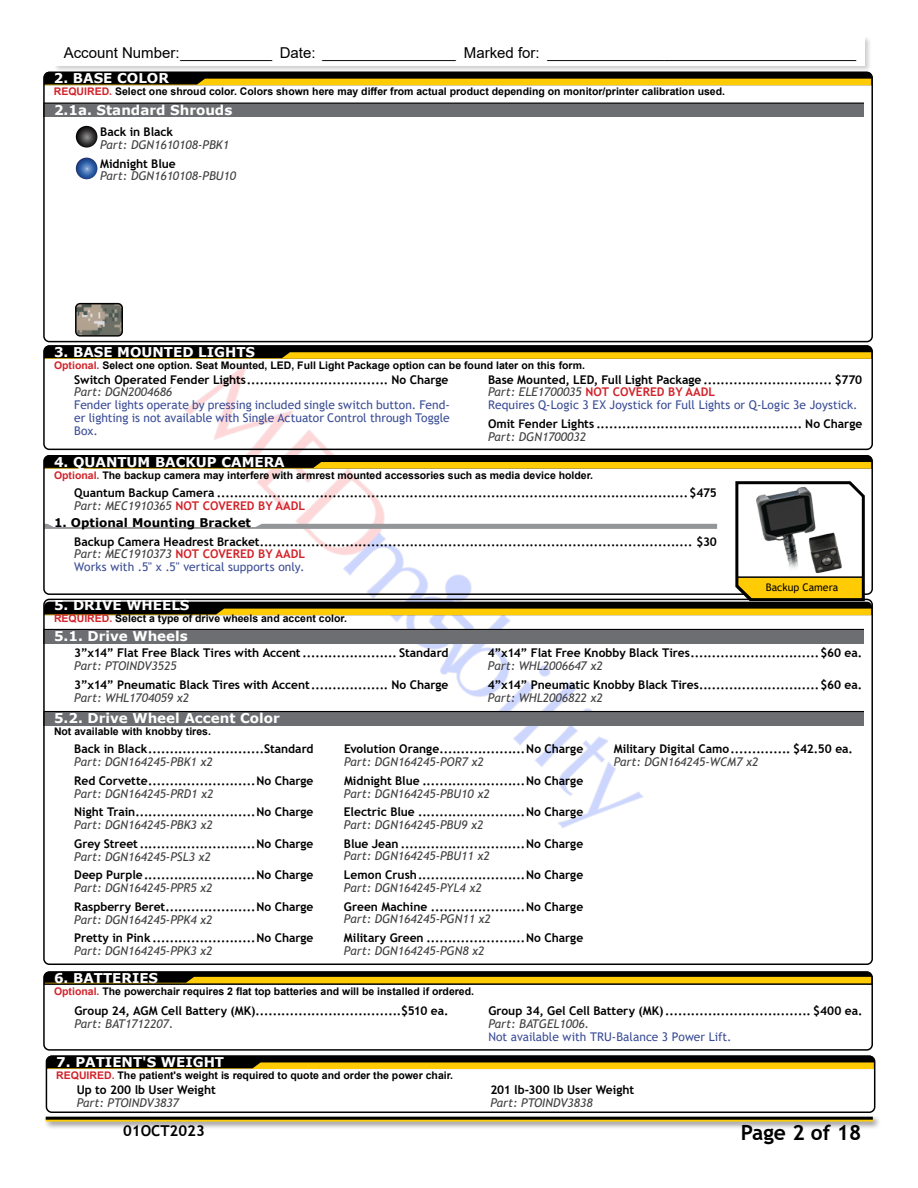
<style>
.page{position:relative;width:918px;height:1188px;background:#fff}
.page>*{position:absolute;margin:0;border:0;box-sizing:border-box;transform-origin:0 0}
.t1{font:700 21px "Trebuchet MS";color:#000}
.t2{font:15px "Arial";color:#000}
.t3{font:700 15px "Trebuchet MS";color:#000}
.t4{font:700 13.5px "Verdana";color:#fff}
.t5{font:700 12px/12.8px "Trebuchet MS";color:#000}
.t6{font:italic 12px "Trebuchet MS";color:#414042}
.t7{font:12px/12.8px "Trebuchet MS";color:#3b4d96;text-align:justify}
.t8{font:700 12px "Verdana";color:#000}
.t9{font:700 10.5px "Arial";color:#000}
.t10{font:10.5px "Trebuchet MS";color:#000}
.s1{color:#d2232a}
.s2{font-weight:400;font-style:italic;color:#414042}
.s3{font-weight:400;color:#3b4d96}
</style>
<div class="page">
<img style="left:143px;top:342px;width:546px;height:486px">
<div style="left:43px;top:1114px;width:838px;height:16px;background:#000;opacity:.48"></div>
<hr style="left:46px;top:1119px;width:827px;height:3px;background:#ffcb05">
<hr style="left:46px;top:1117px;width:827px;height:3px;background:#000">
<div style="left:44px;top:104px;width:820px;height:13px;background:#6d6e71"></div>
<hr style="left:44px;top:103px;width:820px;height:1px;background:#000">
<div style="left:44px;top:712px;width:820px;height:14px;background:#6d6e71"></div>
<div style="left:44px;top:630px;width:820px;height:13px;background:#6d6e71"></div>
<div style="left:54px;top:36px;width:818px;height:37px;background:#000;opacity:.23"></div>
<div style="left:54px;top:36px;width:810px;height:29px;background:#fff"></div>
<svg style="left:44px;top:72px;width:828px;height:13px;background:#856a02"></svg>
<div style="left:43px;top:72px;width:830px;height:270px;border:2px solid #000;border-radius:5px"></div>
<img style="left:78px;top:306px;width:42px;height:28px">
<div style="left:75px;top:303px;width:48px;height:34px;border:2px solid #000;border-radius:4px"></div>
<hr style="left:44px;top:711px;width:820px;height:1px;background:#000">
<hr style="left:44px;top:629px;width:820px;height:1px;background:#000">
<svg style="left:46px;top:348px;width:824px;height:11px;background:#715a03"></svg>
<div style="left:43px;top:345px;width:830px;height:105px;border:2px solid #000;border-radius:5px"></div>
<svg style="left:46px;top:458px;width:824px;height:11px;background:#6f5906"></svg>
<div style="left:43px;top:455px;width:830px;height:140px;border:2px solid #000;border-radius:5px"></div>
<svg style="left:44px;top:480px;width:828px;height:135px"></svg>
<img style="left:756px;top:487px;width:86px;height:86px">
<svg style="left:46px;top:974px;width:824px;height:11px;background:#816704"></svg>
<div style="left:43px;top:971px;width:830px;height:80px;border:2px solid #000;border-radius:5px"></div>
<svg style="left:46px;top:1056px;width:829px;height:13px;background:#806602"></svg>
<div style="left:46px;top:1056px;width:829px;height:57px;border:2px solid #000;border-radius:5px"></div>
<svg style="left:76px;top:126px;width:21px;height:22px"></svg>
<svg style="left:76px;top:158px;width:21px;height:21px"></svg>
<p class="t2" style="left:64px;top:42px;width:794px">Account Number:___________ Date: ________________ Marked for: _____________________________________</p>
<p class="t4" style="left:54px;top:69px;width:117px">2. BASE COLOR</p>
<p class="t9" style="left:54px;top:84px;width:673px"><span class="s1">REQUIRED.</span> Select one shroud color. Colors shown here may differ from actual product depending on monitor/printer calibration used.</p>
<p class="t4" style="left:54px;top:100px;width:180px">2.1a. Standard Shrouds</p>
<p class="t5" style="left:100px;top:125px;width:75px">Back in Black</p>
<p class="t6" style="left:100px;top:137px;width:130px">Part: DGN1610108-PBK1</p>
<p class="t5" style="left:100px;top:157px;width:77px">Midnight Blue</p>
<p class="t6" style="left:100px;top:169px;width:138px">Part: DGN1610108-PBU10</p>
<p class="t4" style="left:54px;top:342px;width:203px">3. BASE MOUNTED LIGHTS</p>
<p class="t9" style="left:54px;top:358px;width:532px"><span class="s1">Optional.</span> Select one option. Seat Mounted, LED, Full Light Package option can be found later on this form.</p>
<p class="t5" style="left:74px;top:373px;width:376px">Switch Operated Fender Lights................................. No Charge</p>
<p class="t6" style="left:74px;top:385px;width:100px">Part: DGN2004686</p>
<p class="t7" style="left:74px;top:399px;width:377px">Fender lights operate by pressing included single switch button. Fend&shy;er lighting is not available with Single Actuator Control through Toggle Box.</p>
<p class="t5" style="left:488px;top:373px;width:376px">Base Mounted, LED, Full Light Package .............................. $770<br><span class="s2">Part: ELE1700035</span> <span class="s1">NOT COVERED BY AADL<br></span><span class="s3">Requires Q-Logic 3 EX Joystick for Full Lights or Q-Logic 3e Joystick.</span></p>
<p class="t5" style="left:488px;top:417px;width:376px">Omit Fender Lights ................................................ No Charge</p>
<p class="t6" style="left:488px;top:429px;width:100px">Part: DGN1700032</p>
<p class="t4" style="left:54px;top:452px;width:232px">4. QUANTUM BACKUP CAMERA</p>
<p class="t9" style="left:54px;top:468px;width:541px"><span class="s1">Optional.</span> The backup camera may interfere with armrest mounted accessories such as media device holder.</p>
<p class="t5" style="left:74px;top:487px;width:644px">Quantum Backup Camera ..............................................................................................................$475<br><span class="s2">Part: MEC1910365</span> <span class="s1">NOT COVERED BY AADL</span></p>
<p class="t5" style="left:74px;top:535px;width:644px">Backup Camera Headrest Bracket..................................................................................................... $30<br><span class="s2">Part: MEC1910373</span> <span class="s1">NOT COVERED BY AADL<br></span><span class="s3">Works with .5" x .5" vertical supports only.</span></p>
<p class="t8" style="left:54px;top:514px;width:199px">1. Optional Mounting Bracket</p>
<p class="t4" style="left:54px;top:596px;width:137px">5. DRIVE WHEELS</p>
<p class="t9" style="left:54px;top:611px;width:294px"><span class="s1">REQUIRED.</span> Select a type of drive wheels and accent color.</p>
<p class="t4" style="left:54px;top:627px;width:135px">5.1. Drive Wheels</p>
<p class="t10" style="left:766px;top:581px;width:74px">Backup Camera</p>
<p class="t5" style="left:74px;top:647px;width:376px">3”x14” Flat Free Black Tires with Accent ...................... Standard</p>
<p class="t6" style="left:74px;top:659px;width:104px">Part: PTOINDV3525</p>
<p class="t5" style="left:74px;top:678px;width:376px">3”x14” Pneumatic Black Tires with Accent.................. No Charge</p>
<p class="t6" style="left:74px;top:690px;width:116px">Part: WHL1704059 x2</p>
<p class="t4" style="left:54px;top:709px;width:227px">5.2. Drive Wheel Accent Color</p>
<p class="t9" style="left:54px;top:724px;width:158px">Not available with knobby tires.</p>
<p class="t5" style="left:488px;top:647px;width:376px">4”x14” Flat Free Knobby Black Tires..............................$60 ea.</p>
<p class="t6" style="left:488px;top:658px;width:116px">Part: WHL2006647 x2</p>
<p class="t5" style="left:488px;top:678px;width:376px">4”x14” Pneumatic Knobby Black Tires............................$60 ea.</p>
<p class="t6" style="left:488px;top:690px;width:116px">Part: WHL2006822 x2</p>
<p class="t5" style="left:74px;top:743px;width:241px">Back in Black...........................Standard</p>
<p class="t6" style="left:74px;top:755px;width:140px">Part: DGN164245-PBK1 x2</p>
<p class="t5" style="left:74px;top:774px;width:241px">Red Corvette.........................No Charge</p>
<p class="t6" style="left:74px;top:786px;width:141px">Part: DGN164245-PRD1 x2</p>
<p class="t5" style="left:74px;top:806px;width:241px">Night Train............................No Charge</p>
<p class="t6" style="left:74px;top:817px;width:140px">Part: DGN164245-PBK3 x2</p>
<p class="t5" style="left:74px;top:837px;width:241px">Grey Street...........................No Charge</p>
<p class="t6" style="left:74px;top:849px;width:138px">Part: DGN164245-PSL3 x2</p>
<p class="t5" style="left:74px;top:869px;width:241px">Deep Purple..........................No Charge</p>
<p class="t6" style="left:74px;top:880px;width:140px">Part: DGN164245-PPR5 x2</p>
<p class="t5" style="left:74px;top:900px;width:241px">Raspberry Beret.....................No Charge</p>
<p class="t6" style="left:74px;top:912px;width:140px">Part: DGN164245-PPK4 x2</p>
<p class="t5" style="left:74px;top:932px;width:241px">Pretty in Pink ........................No Charge</p>
<p class="t6" style="left:74px;top:943px;width:140px">Part: DGN164245-PPK3 x2</p>
<p class="t5" style="left:344px;top:743px;width:241px">Evolution Orange....................No Charge</p>
<p class="t6" style="left:344px;top:754px;width:141px">Part: DGN164245-POR7 x2</p>
<p class="t5" style="left:344px;top:774px;width:241px">Midnight Blue ........................No Charge</p>
<p class="t6" style="left:344px;top:786px;width:147px">Part: DGN164245-PBU10 x2</p>
<p class="t5" style="left:344px;top:806px;width:241px">Electric Blue .........................No Charge</p>
<p class="t6" style="left:344px;top:817px;width:141px">Part: DGN164245-PBU9 x2</p>
<p class="t5" style="left:344px;top:837px;width:241px">Blue Jean .............................No Charge</p>
<p class="t6" style="left:344px;top:849px;width:147px">Part: DGN164245-PBU11 x2</p>
<p class="t5" style="left:344px;top:869px;width:241px">Lemon Crush.........................No Charge</p>
<p class="t6" style="left:344px;top:880px;width:139px">Part: DGN164245-PYL4 x2</p>
<p class="t5" style="left:344px;top:900px;width:241px">Green Machine ......................No Charge</p>
<p class="t6" style="left:344px;top:912px;width:148px">Part: DGN164245-PGN11 x2</p>
<p class="t5" style="left:344px;top:932px;width:241px">Military Green .......................No Charge</p>
<p class="t6" style="left:344px;top:943px;width:142px">Part: DGN164245-PGN8 x2</p>
<p class="t4" style="left:54px;top:969px;width:106px">6. BATTERIES</p>
<p class="t9" style="left:54px;top:984px;width:422px"><span class="s1">Optional.</span> The powerchair requires 2 flat top batteries and will be installed if ordered.</p>
<p class="t5" style="left:614px;top:743px;width:241px">Military Digital Camo.............. $42.50 ea.</p>
<p class="t6" style="left:614px;top:754px;width:146px">Part: DGN164245-WCM7 x2</p>
<p class="t5" style="left:74px;top:1005px;width:376px">Group 24, AGM Cell Battery (MK)..................................$510 ea.</p>
<p class="t6" style="left:74px;top:1016px;width:101px">Part: BAT1712207.</p>
<p class="t4" style="left:56px;top:1053px;width:169px">7. PATIENT'S WEIGHT</p>
<p class="t9" style="left:56px;top:1068px;width:398px"><span class="s1">REQUIRED.</span> The patient's weight is required to quote and order the power chair.</p>
<p class="t5" style="left:77px;top:1083px;width:141px">Up to 200 lb User Weight</p>
<p class="t6" style="left:77px;top:1095px;width:104px">Part: PTOINDV3837</p>
<p class="t5" style="left:488px;top:1005px;width:376px">Group 34, Gel Cell Battery (MK).................................. $400 ea.</p>
<p class="t6" style="left:488px;top:1016px;width:102px">Part: BATGEL1006.</p>
<p class="t7" style="left:488px;top:1030px;width:245px">Not available with TRU-Balance 3 Power Lift.</p>
<p class="t5" style="left:490px;top:1083px;width:145px">201 lb-300 lb User Weight</p>
<p class="t6" style="left:490px;top:1095px;width:104px">Part: PTOINDV3838</p>
<p class="t3" style="left:123px;top:1121px;width:83px">01OCT2023</p>
<h1 class="t1" style="left:741px;top:1119px;width:122px">Page 2 of 18</h1>
</div>
